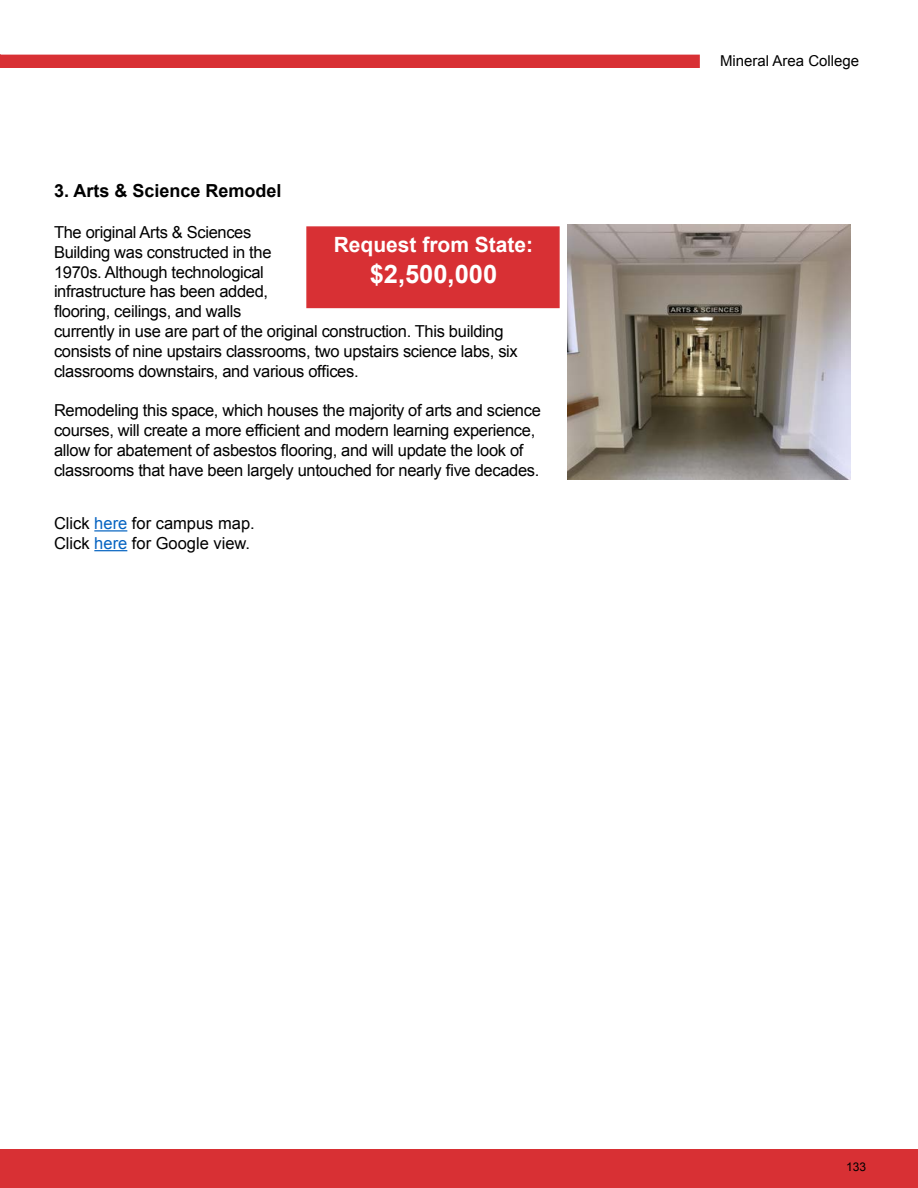
<style>
.page{position:relative;width:918px;height:1188px;background:#fff}
.page>*{position:absolute;margin:0;border:0;box-sizing:border-box;transform-origin:0 0}
.t1{font:700 25.5px "Arial";color:#fff}
.t2{font:700 21px "Arial";color:#fff}
.t3{font:700 18px "Arial";color:#000}
.t4{font:16.5px/19.8px "Arial";letter-spacing:-.02em;color:#000}
.t5{font:16.5px/19.8px "Arial";color:#000}
.t6{font:15px "Arial";color:#000}
.t7{font:12px "Arial";color:#000}
.s1{color:#0563c1}
</style>
<div class="page">
<div style="left:0;top:1149px;width:918px;height:39px;background:#d83034"></div>
<div style="left:1px;top:55px;width:698px;height:12px;background:#d83034"></div>
<div style="left:0;top:55px;width:700px;height:13px;border:2px solid #d83034"></div>
<div style="left:306px;top:226px;width:254px;height:82px;background:#d83034;border:2px solid #d83034"></div>
<img style="left:568px;top:225px;width:282px;height:255px">
<hr style="left:94px;top:530px;width:33px;height:2px;background:#0563c1">
<hr style="left:94px;top:550px;width:33px;height:1px;background:#0563c1">
<p class="t3" style="left:54px;top:178px;width:229px">3. Arts &amp; Science Remodel</p>
<p class="t4" style="left:54px;top:223px;width:465px">The original Arts &amp; Sciences<br>Building was constructed in the<br>1970s. Although technological<br>infrastructure has been added,<br>flooring, ceilings, and walls<br>currently in use are part of the original construction. This building consists of nine upstairs classrooms, two upstairs science labs, six classrooms downstairs, and various offices.</p>
<p class="t4" style="left:54px;top:401px;width:488px">Remodeling this space, which houses the majority of arts and science courses, will create a more efficient and modern learning experience, allow for abatement of asbestos flooring, and will update the look of classrooms that have been largely untouched for nearly five decades.</p>
<p class="t2" style="left:334px;top:230px;width:201px">Request from State:</p>
<h1 class="t1" style="left:370px;top:256px;width:129px">$2,500,000</h1>
<p class="t5" style="left:54px;top:514px;width:202px">Click <span class="s1">here</span> for campus map.<br>Click <span class="s1">here</span> for Google view.</p>
<p class="t6" style="left:720px;top:51px;width:141px">Mineral Area College</p>
<p class="t7" style="left:846px;top:1159px;width:22px">133</p>
</div>
